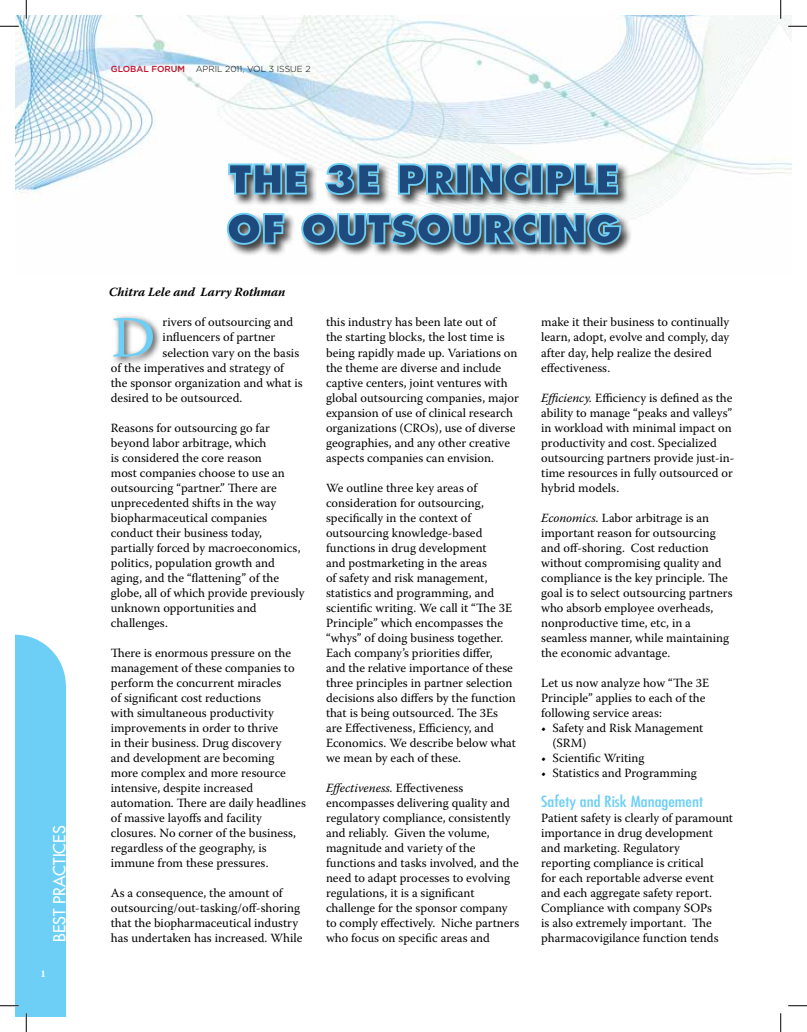
<style>
.page{position:relative;width:807px;height:1032px;background:#fff}
.page>*{position:absolute;margin:0;border:0;box-sizing:border-box;transform-origin:0 0}
.t1{font:58px "Warnock Pro";color:#6dcff6;scale:1.04 1}
.t2{font:800 38.75px/49.8px "Futura";color:#1f4a7d}
.t3{font:16.25px "Futura";color:#fff}
.t4{font:condensed 15px "Futura";color:#6dcff6;scale:1.2 1}
.t5{font:12.5px/15px "Warnock Pro";color:#000}
.t6{font:italic 700 12.5px "Warnock Pro";color:#000}
.t7{font:700 10px "Warnock Pro";color:#fff}
.t8{font:300 8.75px "Gotham";color:#000}
.s1{font-weight:500;color:#c41230}
.s2{font-style:italic}
</style>
<div class="page">
<img style="left:15px;top:15px;width:776px;height:200px">
<div style="left:15px;top:685px;width:51px;height:331px;background:#6dcff6"></div>
<svg style="left:15px;top:634px;width:51px;height:51px"></svg>
<div style="left:109px;top:313px;width:53px;height:53px;background:#000;opacity:.75"></div>
<div style="left:226px;top:162px;width:407px;height:95px;background:#000;opacity:.75"></div>
<svg style="left:227px;top:162px;width:80px;height:33px;background:#849fa9"></svg>
<svg style="left:324px;top:162px;width:56px;height:34px;background:#8da7b1"></svg>
<svg style="left:397px;top:162px;width:61px;height:33px;background:#7f98a2"></svg>
<div style="left:455px;top:163px;width:13px;height:31px;border:2px solid #6dcff6"></div>
<svg style="left:470px;top:162px;width:59px;height:34px;background:#7b96a0"></svg>
<div style="left:530px;top:163px;width:12px;height:31px;border:2px solid #6dcff6"></div>
<svg style="left:544px;top:162px;width:74px;height:33px;background:#809ba5"></svg>
<svg style="left:226px;top:212px;width:59px;height:34px;background:#8aa0a9"></svg>
<svg style="left:300px;top:212px;width:238px;height:34px;background:#839ba4"></svg>
<div style="left:539px;top:213px;width:12px;height:31px;border:2px solid #6dcff6"></div>
<svg style="left:553px;top:212px;width:69px;height:34px;background:#7b959f"></svg>
<svg style="left:0;top:25px;width:19px;height:2px"></svg>
<svg style="left:788px;top:25px;width:18px;height:2px"></svg>
<svg style="left:0;top:1005px;width:19px;height:1px"></svg>
<svg style="left:788px;top:1005px;width:18px;height:1px"></svg>
<svg style="left:25px;top:0;width:2px;height:19px"></svg>
<svg style="left:25px;top:1013px;width:2px;height:18px"></svg>
<svg style="left:779px;top:0;width:2px;height:19px"></svg>
<svg style="left:780px;top:1013px;width:1px;height:18px"></svg>
<h3 class="t3" style="left:49px;top:941px;width:118px;rotate:-90deg">BEST PRACTICES</h3>
<p class="t7" style="left:41px;top:967px;width:7px">1</p>
<p class="t8" style="left:111px;top:64px;width:201px"><span class="s1">GLOBAL FORUM</span> APRIL 2011, VOL 3 ISSUE 2</p>
<h2 class="t2" style="left:226px;top:154px;width:396px">THE 3E PRINCIPLE<br>OF OUTSOURCING</h2>
<p class="t6" style="left:109px;top:285px;width:178px">Chitra Lele and Larry Rothman</p>
<p class="t5" style="left:162px;top:314px;width:132px">rivers of outsourcing and</p>
<p class="t5" style="left:162px;top:329px;width:114px">influencers of partner</p>
<p class="t5" style="left:162px;top:344px;width:138px">selection vary on the basis</p>
<p class="t5" style="left:111px;top:359px;width:175px">of the imperatives and strategy of</p>
<p class="t5" style="left:111px;top:374px;width:193px">the sponsor organization and what is</p>
<p class="t5" style="left:111px;top:389px;width:133px">desired to be outsourced.</p>
<p class="t5" style="left:111px;top:419px;width:195px">Reasons for outsourcing go far beyond labor arbitrage, which<br>is considered the core reason<br>most companies choose to use an outsourcing “partner.” There are unprecedented shifts in the way biopharmaceutical companies conduct their business today, partially forced by macroeconomics, politics, population growth and aging, and the “flattening” of the globe, all of which provide previously unknown opportunities and challenges.</p>
<p class="t5" style="left:111px;top:644px;width:196px">There is enormous pressure on the management of these companies to perform the concurrent miracles<br>of significant cost reductions<br>with simultaneous productivity improvements in order to thrive<br>in their business. Drug discovery<br>and development are becoming<br>more complex and more resource intensive, despite increased automation. There are daily headlines of massive layoffs and facility closures. No corner of the business, regardless of the geography, is immune from these pressures.</p>
<p class="t5" style="left:111px;top:884px;width:193px">As a consequence, the amount of outsourcing/out-tasking/off-shoring that the biopharmaceutical industry has undertaken has increased. While</p>
<h1 class="t1" style="left:111px;top:302px;width:44px">D</h1>
<p class="t5" style="left:326px;top:314px;width:194px">this industry has been late out of<br>the starting blocks, the lost time is being rapidly made up. Variations on the theme are diverse and include captive centers, joint ventures with global outsourcing companies, major expansion of use of clinical research organizations (CROs), use of diverse geographies, and any other creative aspects companies can envision.</p>
<p class="t5" style="left:326px;top:479px;width:191px">We outline three key areas of consideration for outsourcing, specifically in the context of outsourcing knowledge-based functions in drug development<br>and postmarketing in the areas<br>of safety and risk management, statistics and programming, and scientific writing. We call it “The 3E Principle” which encompasses the “whys” of doing business together.<br>Each company’s priorities differ,<br>and the relative importance of these three principles in partner selection decisions also differs by the function that is being outsourced. The 3Es are Effectiveness, Efficiency, and Economics. We describe below what we mean by each of these.</p>
<p class="t5" style="left:326px;top:779px;width:195px"><span class="s2">Effectiveness.</span> Effectiveness encompasses delivering quality and regulatory compliance, consistently and reliably. Given the volume, magnitude and variety of the functions and tasks involved, and the need to adapt processes to evolving regulations, it is a significant challenge for the sponsor company to comply effectively. Niche partners who focus on specific areas and</p>
<p class="t5" style="left:541px;top:314px;width:189px">make it their business to continually learn, adopt, evolve and comply, day after day, help realize the desired effectiveness.</p>
<p class="t5" style="left:541px;top:389px;width:195px"><span class="s2">Efficiency.</span> Efficiency is defined as the ability to manage “peaks and valleys” in workload with minimal impact on productivity and cost. Specialized outsourcing partners provide just-in&shy;time resources in fully outsourced or hybrid models.</p>
<p class="t5" style="left:541px;top:509px;width:193px"><span class="s2">Economics.</span> Labor arbitrage is an important reason for outsourcing and off-shoring. Cost reduction without compromising quality and compliance is the key principle. The goal is to select outsourcing partners who absorb employee overheads, nonproductive time, etc, in a seamless manner, while maintaining the economic advantage.</p>
<p class="t5" style="left:541px;top:674px;width:169px">Let us now analyze how “The 3E<br>Principle” applies to each of the following service areas:</p>
<p class="t5" style="left:552px;top:719px;width:152px;text-indent:-11px">• Safety and Risk Management (SRM)</p>
<p class="t5" style="left:541px;top:749px;width:105px">• Scientific Writing</p>
<p class="t5" style="left:541px;top:764px;width:157px">• Statistics and Programming</p>
<p class="t4" style="left:541px;top:791px;width:136px">Safety and Risk Management</p>
<p class="t5" style="left:541px;top:809px;width:193px">Patient safety is clearly of paramount importance in drug development and marketing. Regulatory<br>reporting compliance is critical<br>for each reportable adverse event and each aggregate safety report.<br>Compliance with company SOPs<br>is also extremely important. The pharmacovigilance function tends</p>
</div>
